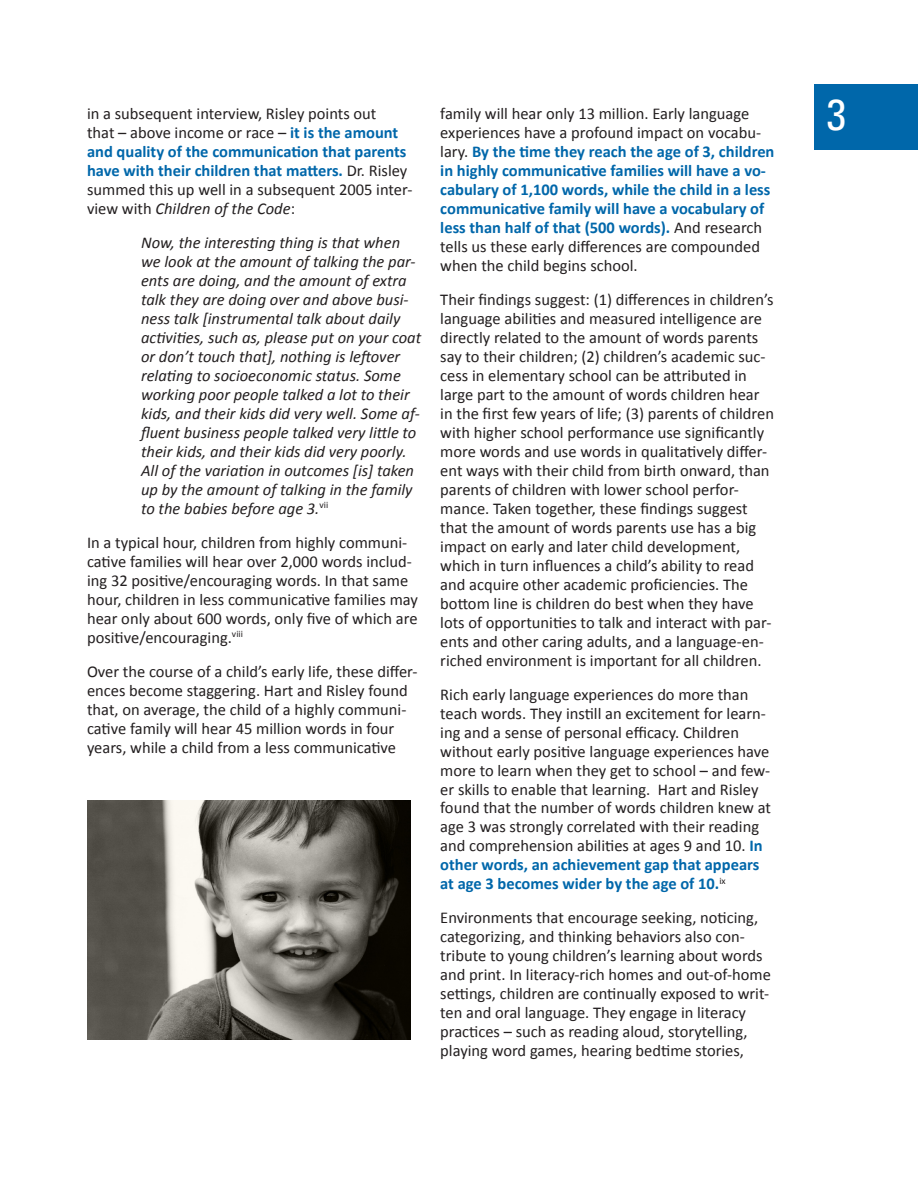
<style>
.page{position:relative;width:918px;height:1188px;background:#fff}
.page>*{position:absolute;margin:0;border:0;box-sizing:border-box;transform-origin:0 0}
.Page_Number{font:condensed 43.5px "Univers LT Std";color:#fff}
.t1{font:16.5px/19px "Calibri";color:#231f20}
.t2{font:italic 16.5px/19px "Calibri";color:#231f20}
.t3{font:700 16.5px/19px "Calibri";color:#0067aa}
.s1{font-weight:700;color:#0067aa}
.s2{font-style:italic}
.s3{font-weight:400;color:#231f20}
</style>
<div class="page">
<div style="left:815px;top:85px;width:103px;height:65px;background:#0067aa"></div>
<img style="left:87px;top:800px;width:323px;height:240px">
<p class="t1" style="left:87px;top:104px;width:327px">in a subsequent interview, Risley points out<br>that – above income or race – <span class="s1">it is the amount and quality of the communication that parents have with their children that matters.</span> Dr. Risley summed this up well in a subsequent 2005 inter&shy;view with <span class="s2">Children of the Code</span>:</p>
<p class="t2" style="left:141px;top:233px;width:282px">Now, the interesting thing is that when we look at the amount of talking the par&shy;ents are doing, and the amount of extra talk they are doing over and above busi&shy;ness talk [instrumental talk about daily activities, such as, please put on your coat or don’t touch that], nothing is leftover relating to socioeconomic status. Some working poor people talked a lot to their kids, and their kids did very well. Some af&shy;fluent business people talked very little to their kids, and their kids did very poorly.<br>All of the variation in outcomes [is] taken up by the amount of talking in the family to the babies before age 3.<sup>vii</sup></p>
<p class="t1" style="left:87px;top:533px;width:332px">In a typical hour, children from highly communi&shy;cative families will hear over 2,000 words includ&shy;ing 32 positive/encouraging words. In that same hour, children in less communicative families may hear only about 600 words, only five of which are positive/encouraging.<sup>viii</sup></p>
<p class="t1" style="left:87px;top:662px;width:332px">Over the course of a child’s early life, these differ&shy;ences become staggering. Hart and Risley found that, on average, the child of a highly communi&shy;cative family will hear 45 million words in four years, while a child from a less communicative</p>
<p class="t3" style="left:440px;top:104px;width:336px"><span class="s3">family will hear only 13 million. Early language experiences have a profound impact on vocabu&shy;lary.</span> By the time they reach the age of 3, children in highly communicative families will have a vo&shy;cabulary of 1,100 words, while the child in a less communicative family will have a vocabulary of less than half of that (500 words). <span class="s3">And research tells us these early differences are compounded when the child begins school.</span></p>
<p class="t1" style="left:440px;top:290px;width:335px">Their findings suggest: (1) differences in children’s language abilities and measured intelligence are directly related to the amount of words parents say to their children; (2) children’s academic suc&shy;cess in elementary school can be attributed in large part to the amount of words children hear in the first few years of life; (3) parents of children with higher school performance use significantly more words and use words in qualitatively differ&shy;ent ways with their child from birth onward, than parents of children with lower school perfor&shy;mance. Taken together, these findings suggest that the amount of words parents use has a big impact on early and later child development, which in turn influences a child’s ability to read and acquire other academic proficiencies. The bottom line is children do best when they have lots of opportunities to talk and interact with par&shy;ents and other caring adults, and a language-en&shy;riched environment is important for all children.</p>
<p class="t1" style="left:440px;top:685px;width:332px">Rich early language experiences do more than teach words. They instill an excitement for learn&shy;ing and a sense of personal efficacy. Children without early positive language experiences have more to learn when they get to school – and few&shy;er skills to enable that learning. Hart and Risley found that the number of words children knew at age 3 was strongly correlated with their reading and comprehension abilities at ages 9 and 10. <span class="s1">In other words, an achievement gap that appears at age 3 becomes wider by the age of 10.</span><sup>ix</sup></p>
<p class="t1" style="left:440px;top:908px;width:332px">Environments that encourage seeking, noticing, categorizing, and thinking behaviors also con&shy;tribute to young children’s learning about words and print. In literacy-rich homes and out-of-home settings, children are continually exposed to writ&shy;ten and oral language. They engage in literacy practices – such as reading aloud, storytelling, playing word games, hearing bedtime stories,</p>
<p class="Page_Number" style="left:827px;top:87px;width:21px">3</p>
</div>
